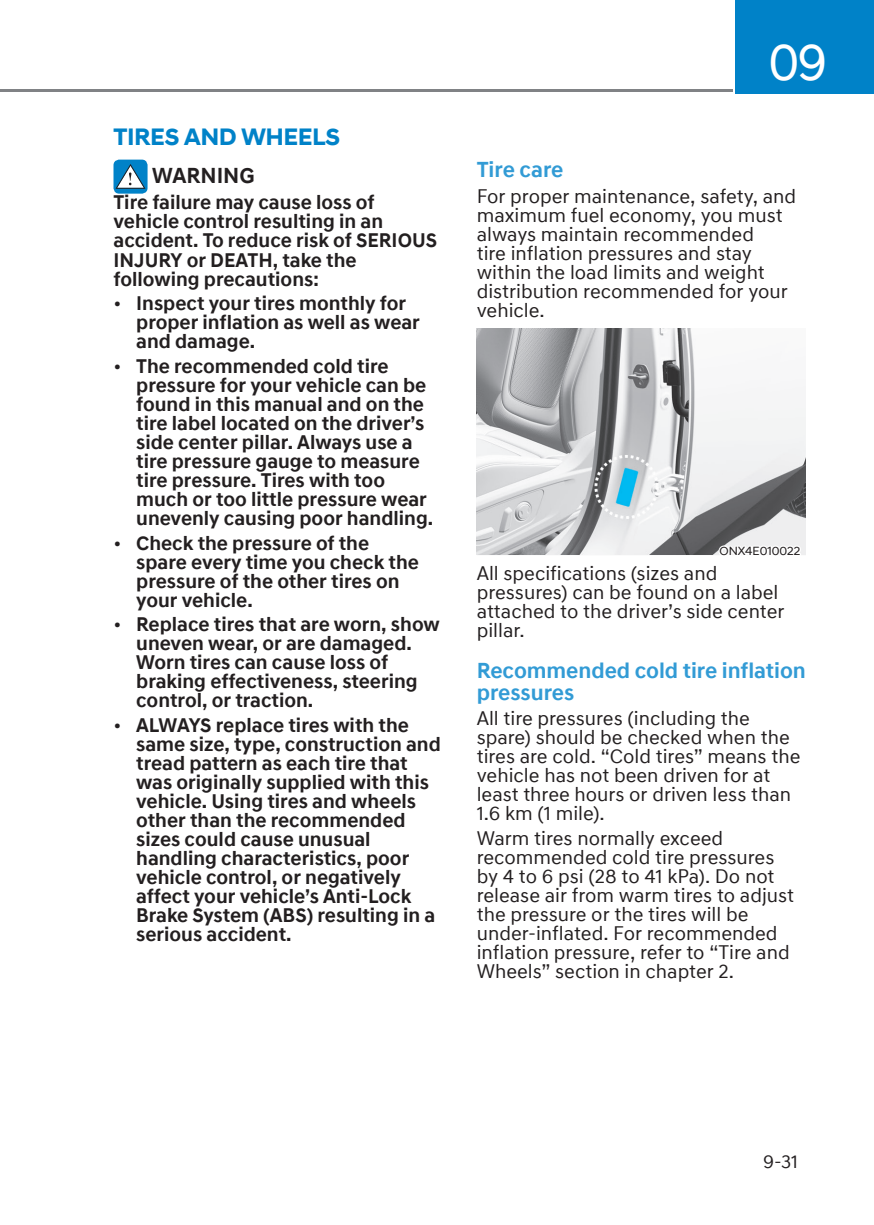
<style>
.page{position:relative;width:874px;height:1225px;background:#fff}
.page>*{position:absolute;margin:0;border:0;box-sizing:border-box;transform-origin:0 0}
.t1{font:52px "Hyundai Sans Head Office";color:#fff;scale:.9 1}
.t2{font:700 24px "Hyundai Sans Head Office";color:#0082c8}
.t3{font:700 22px/22px "Hyundai Sans Text Office";color:#329bd5}
.t4{font:700 22px "Hyundai Sans Text Office";color:#231f20}
.t5{font:700 20px/19px "Hyundai Sans Text Office";color:#231f20}
.t6{font:20px/19px "Hyundai Sans Text Office";color:#231f20}
.t7{font:19px "Hyundai Sans Text Office";color:#231f20}
.t8{font:12px "Hyundai Sans Head Office";color:#231f20}
.s1{font-weight:400}
</style>
<div class="page">
<div style="left:734px;top:0;width:139px;height:94px;background:#0082c8"></div>
<hr style="left:17px;top:90px;width:714px;height:2px;background:#808285">
<hr style="left:0;top:90px;width:34px;height:2px;background:#808285">
<div style="left:113px;top:160px;width:34px;height:34px;background:#0082c8;border-radius:6px"></div>
<svg style="left:115px;top:164px;width:30px;height:25px"></svg>
<img style="left:476px;top:328px;width:329px;height:226px">
<svg style="left:716px;top:540px;width:86px;height:15px"></svg>
<p class="t2" style="left:113px;top:122px;width:228px">TIRES AND WHEE LS</p>
<p class="t4" style="left:152px;top:162px;width:104px">WARNING</p>
<p class="t5" style="left:113px;top:193px;width:325px">Tire failure may cause loss of vehicle control resulting in an accident. To reduce risk of SERIOUS<br>INJURY or DEATH, take the following precautions:</p>
<p class="t5" style="left:136px;top:294px;width:285px;text-indent:-23px"><span class="s1">•</span> Inspect your tires monthly for proper inflation as well as wear and damage.</p>
<p class="t5" style="left:136px;top:356px;width:298px;text-indent:-23px"><span class="s1">•</span> The recommended cold tire pressure for your vehicle can be found in this manual and on the tire label located on the driver’s side center pillar. Always use a tire pressure gauge to measure tire pressure. Tires with too much or too little pressure wear unevenly causing poor handling.</p>
<p class="t5" style="left:136px;top:533px;width:284px;text-indent:-23px"><span class="s1">•</span> Check the pressure of the spare every time you check the pressure of the other tires on your vehicle.</p>
<p class="t5" style="left:136px;top:615px;width:305px;text-indent:-23px"><span class="s1">•</span> Replace tires that are worn, show uneven wear, or are damaged.<br>Worn tires can cause loss of braking effectiveness, steering control, or traction.</p>
<p class="t5" style="left:136px;top:715px;width:306px;text-indent:-23px"><span class="s1">•</span> ALWAYS replace tires with the same size, type, construction and tread pattern as each tire that was originally supplied with this vehicle. Using tires and wheels other than the recommended sizes could cause unusual handling characteristics, poor vehicle control, or negatively affect your vehicle’s Anti-Lock<br>Brake System (ABS) resulting in a serious accident.</p>
<h1 class="t1" style="left:768px;top:32px;width:66px">09</h1>
<p class="t3" style="left:476px;top:159px;width:88px">Tire care</p>
<p class="t6" style="left:476px;top:186px;width:321px">For proper maintenance, safety, and maximum fuel economy, you must always maintain recommended<br>tire inflation pressures and stay within the load limits and weight distribution recommended for your vehicle.</p>
<p class="t8" style="left:719px;top:544px;width:82px">ONX4E010022</p>
<p class="t6" style="left:476px;top:563px;width:309px">All specifications (sizes and pressures) can be found on a label attached to the driver’s side center pillar.</p>
<p class="t3" style="left:476px;top:659px;width:330px">Recommended cold tire inflation pressures</p>
<p class="t6" style="left:476px;top:709px;width:325px">All tire pressures (including the spare) should be checked when the tires are cold. “Cold tires” means the vehicle has not been driven for at least three hours or driven less than<br>1.6 km (1 mile).</p>
<p class="t6" style="left:476px;top:829px;width:319px">Warm tires normally exceed recommended cold tire pressures by 4 to 6 psi (28 to 41 kPa). Do not release air from warm tires to adjust the pressure or the tires will be under-inflated. For recommended inflation pressure, refer to “Tire and<br>Wheels” section in chapter 2.</p>
<p class="t7" style="left:762px;top:1149px;width:36px">9-31</p>
</div>
